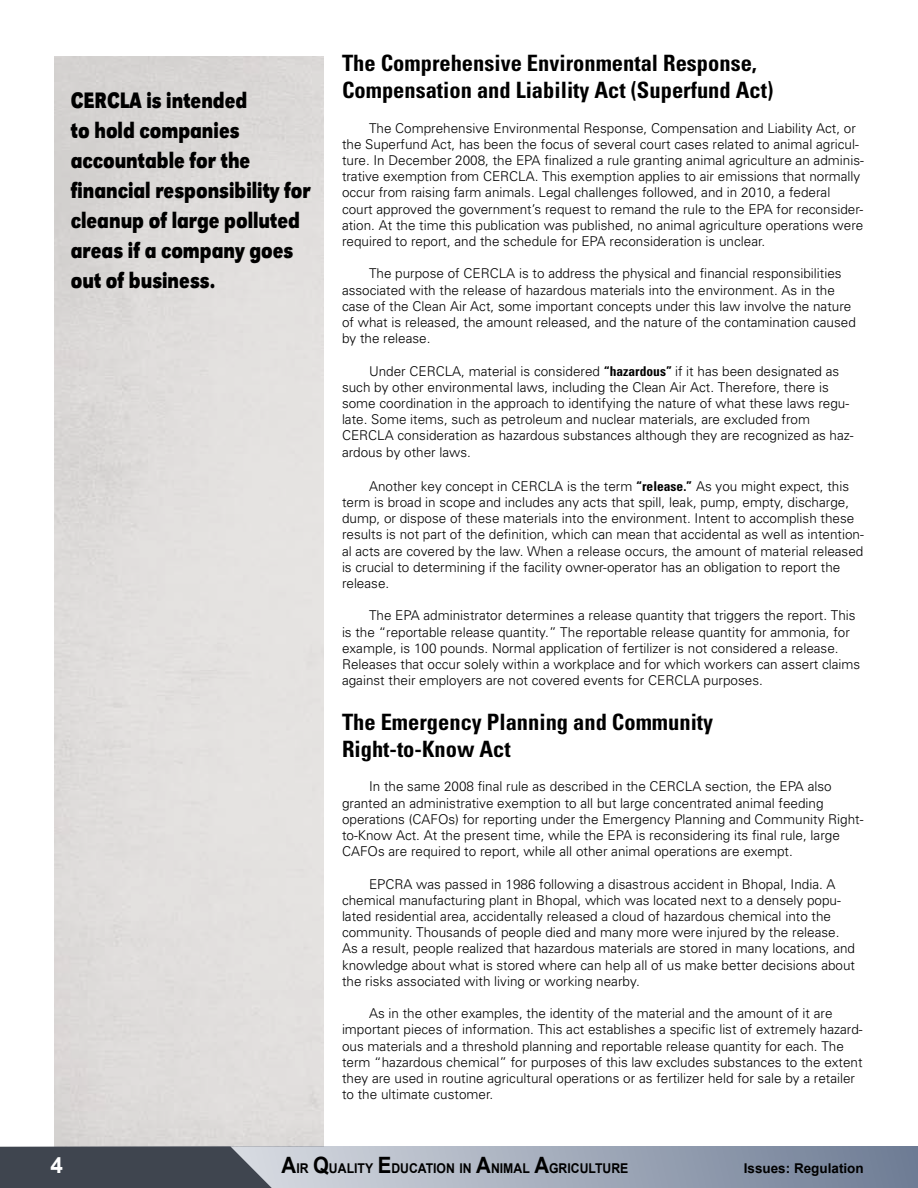
<style>
.page{position:relative;width:918px;height:1188px;background:#fff}
.page>*{position:absolute;margin:0;border:0;box-sizing:border-box;transform-origin:0 0}
.t1{font:700 23.25px/30px "URW Grotesk T";color:#000;scale:.8 1}
.t2{font:700 condensed 22.5px/27px "Univers";color:#000}
.t3{font:700 22.5px "Arial";color:#fff}
.t4{font:300 13.5px/16.2px "Univers";color:#000}
.t5{font:700 13.5px "Arial";color:#000;scale:.91 1}
.t6{font:700 13.5px "Arial";color:#000}
.s1{font-weight:700;font-stretch:condensed}
.s2{font-size:22.5px}
</style>
<div class="page">
<svg style="left:272px;top:1146px;width:646px;height:42px"></svg>
<svg style="left:0;top:1146px;width:272px;height:42px"></svg>
<h1 class="t1" style="left:71px;top:85px;width:301px">CERCLA is intended<br>to hold companies accountable for the financial responsibility for cleanup of large polluted areas if a company goes out of business.</h1>
<h2 class="t2" style="left:342px;top:50px;width:433px">The Comprehensive Environmental Response,<br>Compensation and Liability Act (Superfund Act)</h2>
<p class="t4" style="left:342px;top:119px;width:523px;text-indent:27px">The Comprehensive Environmental Response, Compensation and Liability Act, or the Superfund Act, has been the focus of several court cases related to animal agricul&shy;ture. In December 2008, the EPA finalized a rule granting animal agriculture an adminis&shy;trative exemption from CERCLA. This exemption applies to air emissions that normally occur from raising farm animals. Legal challenges followed, and in 2010, a federal court approved the government’s request to remand the rule to the EPA for reconsider&shy;ation. At the time this publication was published, no animal agriculture operations were required to report, and the schedule for EPA reconsideration is unclear.</p>
<p class="t4" style="left:342px;top:265px;width:515px;text-indent:27px">The purpose of CERCLA is to address the physical and financial responsibilities associated with the release of hazardous materials into the environment. As in the case of the Clean Air Act, some important concepts under this law involve the nature of what is released, the amount released, and the nature of the contamination caused by the release.</p>
<p class="t4" style="left:342px;top:362px;width:513px;text-indent:27px">Under CERCLA, material is considered <span class="s1">“hazardous”</span> if it has been designated as such by other environmental laws, including the Clean Air Act. Therefore, there is some coordination in the approach to identifying the nature of what these laws regu&shy;late. Some items, such as petroleum and nuclear materials, are excluded from CERCLA consideration as hazardous substances although they are recognized as haz&shy;ardous by other laws.</p>
<p class="t4" style="left:342px;top:478px;width:523px;text-indent:27px">Another key concept in CERCLA is the term <span class="s1">“release.”</span> As you might expect, this term is broad in scope and includes any acts that spill, leak, pump, empty, discharge, dump, or dispose of these materials into the environment. Intent to accomplish these results is not part of the definition, which can mean that accidental as well as intention&shy;al acts are covered by the law. When a release occurs, the amount of material released is crucial to determining if the facility owner-operator has an obligation to report the release.</p>
<p class="t4" style="left:342px;top:607px;width:520px;text-indent:27px">The EPA administrator determines a release quantity that triggers the report. This is the “reportable release quantity.” The reportable release quantity for ammonia, for example, is 100 pounds. Normal application of fertilizer is not considered a release.<br>Releases that occur solely within a workplace and for which workers can assert claims against their employers are not covered events for CERCLA purposes.</p>
<h2 class="t2" style="left:342px;top:708px;width:373px">The Emergency Planning and Community<br>Right-to-Know Act</h2>
<p class="t4" style="left:342px;top:778px;width:523px;text-indent:27px">In the same 2008 final rule as described in the CERCLA section, the EPA also granted an administrative exemption to all but large concentrated animal feeding operations (CAFOs) for reporting under the Emergency Planning and Community Right&shy;to-Know Act. At the present time, while the EPA is reconsidering its final rule, large CAFOs are required to report, while all other animal operations are exempt.</p>
<p class="t4" style="left:342px;top:875px;width:515px;text-indent:27px">EPCRA was passed in 1986 following a disastrous accident in Bhopal, India. A chemical manufacturing plant in Bhopal, which was located next to a densely popu&shy;lated residential area, accidentally released a cloud of hazardous chemical into the community. Thousands of people died and many more were injured by the release.<br>As a result, people realized that hazardous materials are stored in many locations, and knowledge about what is stored where can help all of us make better decisions about the risks associated with living or working nearby.</p>
<p class="t4" style="left:342px;top:1005px;width:522px;text-indent:27px">As in the other examples, the identity of the material and the amount of it are important pieces of information. This act establishes a specific list of extremely hazard&shy;ous materials and a threshold planning and reportable release quantity for each. The term “hazardous chemical” for purposes of this law excludes substances to the extent they are used in routine agricultural operations or as fertilizer held for sale by a retailer to the ultimate customer.</p>
<h2 class="t3" style="left:50px;top:1153px;width:14px">4</h2>
<p class="t5" style="left:282px;top:1161px;width:383px"><span class="s2">A</span>IR <span class="s2">Q</span>UALITY <span class="s2">E</span>DUCATION IN <span class="s2">A</span>NIMAL <span class="s2">A</span>GRICULTURE</p>
<p class="t6" style="left:744px;top:1160px;width:122px">Issues: Regulation</p>
</div>
